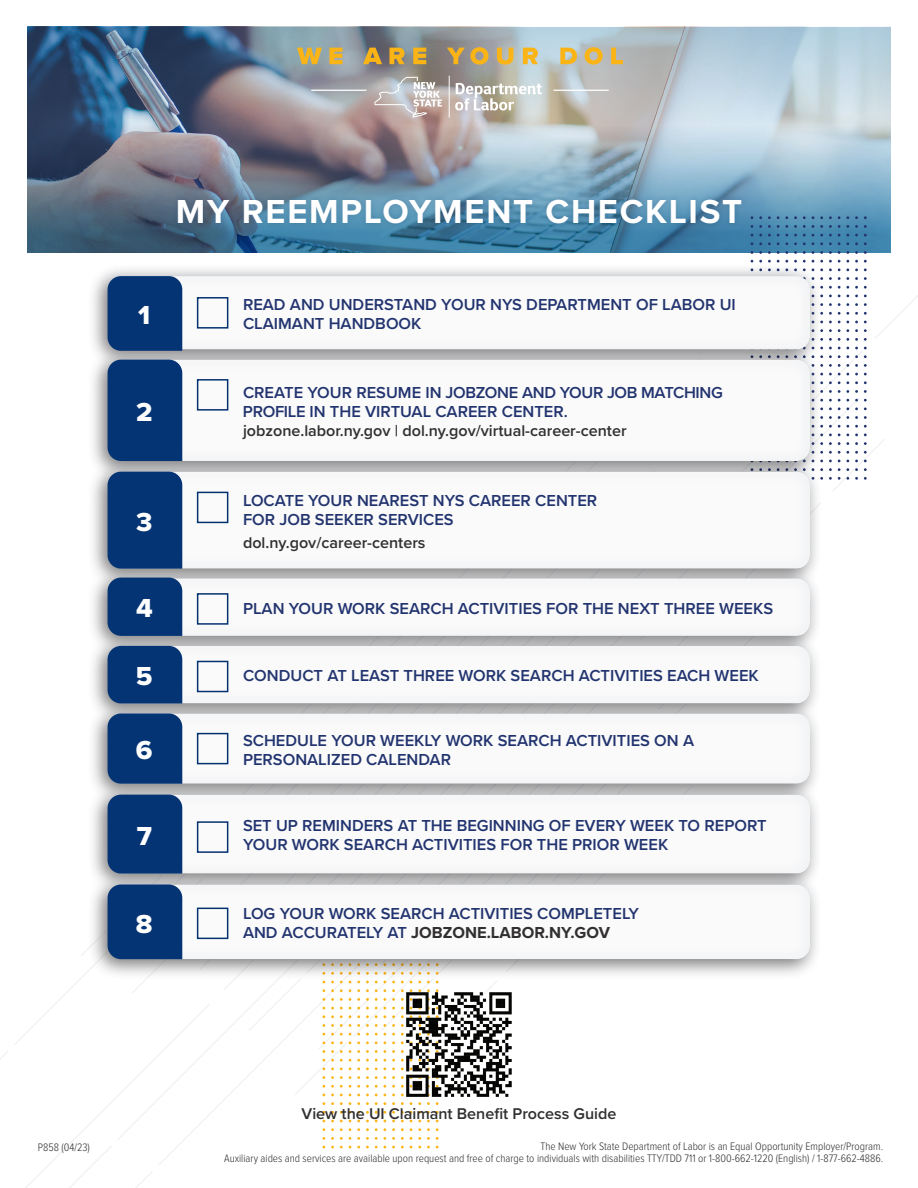
<style>
.page{position:relative;width:918px;height:1188px;background:#fff}
.page>*{position:absolute;margin:0;border:0;box-sizing:border-box;transform-origin:0 0}
.t1{font:700 34.5px "Proxima Nova";letter-spacing:.05em;color:#fff}
.t2{font:27px "Proxima Nova Extrabld";color:#fff}
.t3{font:600 16.5px/18.9px "Proxima Nova";color:#22346f}
.t4{font:600 16.2px "Proxima Nova";color:#312f30}
.t5{font:300 11.25px/11.2px "Proxima Nova Cond";color:#312f30;text-align:right}
.s1{font-weight:700;color:#312f30}
</style>
<div class="page">
<img style="left:27px;top:27px;width:864px;height:98px">
<img style="left:27px;top:125px;width:864px;height:128px">
<hr style="left:553px;top:90px;width:56px;height:1px;background:#fff">
<hr style="left:311px;top:90px;width:56px;height:1px;background:#fff">
<svg style="left:455px;top:83px;width:87px;height:27px"></svg>
<hr style="left:449px;top:76px;width:1px;height:42px;background:#fff">
<svg style="left:427px;top:82px;width:13px;height:25px"></svg>
<svg style="left:438px;top:99px;width:4px;height:8px"></svg>
<svg style="left:374px;top:77px;width:53px;height:41px;background:#c2bbbb"></svg>
<svg style="left:297px;top:48px;width:25px;height:16px"></svg>
<svg style="left:329px;top:48px;width:13px;height:16px"></svg>
<svg style="left:363px;top:48px;width:19px;height:16px"></svg>
<svg style="left:389px;top:48px;width:16px;height:16px"></svg>
<svg style="left:413px;top:48px;width:13px;height:16px"></svg>
<svg style="left:447px;top:47px;width:42px;height:18px"></svg>
<svg style="left:497px;top:48px;width:16px;height:17px"></svg>
<svg style="left:523px;top:48px;width:15px;height:16px"></svg>
<svg style="left:560px;top:48px;width:17px;height:16px"></svg>
<svg style="left:585px;top:47px;width:18px;height:18px"></svg>
<svg style="left:611px;top:48px;width:12px;height:16px"></svg>
<svg style="left:838px;top:477px;width:11px;height:3px"></svg>
<svg style="left:838px;top:468px;width:11px;height:3px"></svg>
<svg style="left:838px;top:460px;width:11px;height:2px"></svg>
<svg style="left:838px;top:451px;width:11px;height:3px"></svg>
<svg style="left:838px;top:442px;width:11px;height:3px"></svg>
<svg style="left:838px;top:434px;width:11px;height:2px"></svg>
<svg style="left:838px;top:425px;width:11px;height:3px"></svg>
<svg style="left:838px;top:416px;width:11px;height:3px"></svg>
<svg style="left:864px;top:399px;width:3px;height:11px"></svg>
<svg style="left:855px;top:399px;width:3px;height:11px"></svg>
<svg style="left:838px;top:399px;width:11px;height:11px"></svg>
<svg style="left:829px;top:399px;width:3px;height:11px"></svg>
<svg style="left:838px;top:390px;width:11px;height:3px"></svg>
<svg style="left:838px;top:381px;width:11px;height:3px"></svg>
<svg style="left:838px;top:373px;width:11px;height:2px"></svg>
<svg style="left:838px;top:364px;width:11px;height:3px"></svg>
<svg style="left:838px;top:355px;width:11px;height:3px"></svg>
<svg style="left:838px;top:347px;width:11px;height:2px"></svg>
<svg style="left:838px;top:338px;width:11px;height:3px"></svg>
<svg style="left:838px;top:329px;width:11px;height:3px"></svg>
<svg style="left:838px;top:321px;width:11px;height:2px"></svg>
<svg style="left:838px;top:312px;width:11px;height:3px"></svg>
<svg style="left:838px;top:303px;width:11px;height:3px"></svg>
<svg style="left:838px;top:295px;width:11px;height:2px"></svg>
<svg style="left:838px;top:286px;width:11px;height:3px"></svg>
<svg style="left:838px;top:277px;width:11px;height:3px"></svg>
<svg style="left:864px;top:260px;width:3px;height:11px"></svg>
<svg style="left:855px;top:260px;width:3px;height:11px"></svg>
<svg style="left:838px;top:260px;width:11px;height:11px"></svg>
<svg style="left:829px;top:260px;width:3px;height:11px"></svg>
<svg style="left:838px;top:251px;width:11px;height:3px"></svg>
<svg style="left:777px;top:251px;width:11px;height:3px"></svg>
<svg style="left:838px;top:242px;width:11px;height:3px"></svg>
<svg style="left:777px;top:242px;width:11px;height:3px"></svg>
<svg style="left:838px;top:234px;width:11px;height:2px"></svg>
<svg style="left:777px;top:234px;width:11px;height:2px"></svg>
<svg style="left:838px;top:225px;width:11px;height:3px"></svg>
<svg style="left:777px;top:225px;width:11px;height:3px"></svg>
<svg style="left:838px;top:216px;width:11px;height:3px"></svg>
<svg style="left:777px;top:216px;width:11px;height:3px"></svg>
<svg style="left:375px;top:1146px;width:11px;height:2px"></svg>
<svg style="left:375px;top:1137px;width:11px;height:3px"></svg>
<svg style="left:375px;top:1128px;width:11px;height:3px"></svg>
<svg style="left:375px;top:1120px;width:11px;height:2px"></svg>
<svg style="left:375px;top:1111px;width:11px;height:3px"></svg>
<svg style="left:375px;top:1102px;width:11px;height:3px"></svg>
<svg style="left:375px;top:1094px;width:11px;height:2px"></svg>
<svg style="left:375px;top:1085px;width:11px;height:3px"></svg>
<svg style="left:375px;top:1076px;width:11px;height:3px"></svg>
<svg style="left:375px;top:1068px;width:11px;height:2px"></svg>
<svg style="left:375px;top:1059px;width:11px;height:3px"></svg>
<svg style="left:375px;top:1050px;width:11px;height:3px"></svg>
<svg style="left:401px;top:1033px;width:2px;height:11px"></svg>
<svg style="left:392px;top:1033px;width:3px;height:11px"></svg>
<svg style="left:375px;top:1033px;width:11px;height:11px"></svg>
<svg style="left:366px;top:1033px;width:3px;height:11px"></svg>
<svg style="left:357px;top:1033px;width:3px;height:11px"></svg>
<svg style="left:349px;top:1033px;width:2px;height:11px"></svg>
<svg style="left:340px;top:1033px;width:3px;height:11px"></svg>
<svg style="left:331px;top:1033px;width:3px;height:11px"></svg>
<svg style="left:322px;top:1033px;width:3px;height:11px"></svg>
<svg style="left:375px;top:1024px;width:11px;height:3px"></svg>
<svg style="left:375px;top:1015px;width:11px;height:3px"></svg>
<svg style="left:375px;top:1007px;width:11px;height:2px"></svg>
<svg style="left:375px;top:998px;width:11px;height:3px"></svg>
<svg style="left:375px;top:989px;width:11px;height:3px"></svg>
<svg style="left:375px;top:981px;width:11px;height:2px"></svg>
<div style="left:93px;top:260px;width:734px;height:106px;background:#053474;opacity:.32"></div>
<div style="left:172px;top:193px;width:575px;height:37px;background:#002953;opacity:.2"></div>
<svg style="left:93px;top:341px;width:15px;height:3px"></svg>
<div style="left:93px;top:344px;width:734px;height:133px;background:#053474;opacity:.32"></div>
<div style="left:89px;top:453px;width:44px;height:133px;background:#fff"></div>
<div style="left:92px;top:456px;width:735px;height:129px;background:#053474;opacity:.32"></div>
<div style="left:89px;top:560px;width:45px;height:93px;background:#fff"></div>
<div style="left:92px;top:562px;width:735px;height:90px;background:#053474;opacity:.32"></div>
<div style="left:89px;top:628px;width:44px;height:93px;background:#fff"></div>
<div style="left:92px;top:630px;width:735px;height:90px;background:#053474;opacity:.32"></div>
<div style="left:89px;top:695px;width:706px;height:105px;background:#f7f7f8"></div>
<div style="left:92px;top:697px;width:735px;height:103px;background:#053474;opacity:.32"></div>
<div style="left:89px;top:775px;width:705px;height:115px;background:#f8f8f8"></div>
<div style="left:92px;top:778px;width:735px;height:112px;background:#053474;opacity:.32"></div>
<div style="left:87px;top:873px;width:735px;height:107px;background:#fbfbfb"></div>
<div style="left:89px;top:866px;width:44px;height:110px;background:#fff"></div>
<div style="left:92px;top:868px;width:735px;height:107px;background:#053474;opacity:.32"></div>
<div style="left:197px;top:297px;width:31px;height:32px;background:#fff;border:2px solid #053474"></div>
<div style="left:197px;top:379px;width:31px;height:32px;background:#fff;border:2px solid #053474"></div>
<div style="left:197px;top:492px;width:31px;height:31px;background:#fff;border:2px solid #053474"></div>
<div style="left:197px;top:593px;width:31px;height:32px;background:#fff;border:2px solid #053474"></div>
<div style="left:197px;top:661px;width:31px;height:31px;background:#fff;border:2px solid #053474"></div>
<div style="left:197px;top:733px;width:31px;height:31px;background:#fff;border:2px solid #053474"></div>
<div style="left:197px;top:821px;width:31px;height:32px;background:#fff;border:2px solid #053474"></div>
<div style="left:197px;top:908px;width:31px;height:31px;background:#fff;border:2px solid #053474"></div>
<div style="left:108px;top:276px;width:74px;height:75px;background:#053474"></div>
<div style="left:108px;top:360px;width:74px;height:101px;background:#053474"></div>
<div style="left:108px;top:472px;width:74px;height:97px;background:#053474"></div>
<div style="left:108px;top:578px;width:74px;height:58px;background:#053474"></div>
<div style="left:108px;top:646px;width:74px;height:58px;background:#053474"></div>
<div style="left:108px;top:713px;width:74px;height:71px;background:#053474"></div>
<div style="left:108px;top:795px;width:74px;height:79px;background:#053474"></div>
<div style="left:108px;top:884px;width:74px;height:75px;background:#053474"></div>
<img style="left:403px;top:988px;width:109px;height:109px">
<h1 class="t1" style="left:176px;top:186px;width:568px">MY REEMPLOYMENT CHECKLIST</h1>
<h2 class="t2" style="left:138px;top:295px;width:14px">1</h2>
<h2 class="t2" style="left:136px;top:392px;width:18px">2</h2>
<h2 class="t2" style="left:136px;top:502px;width:18px">3</h2>
<h2 class="t2" style="left:136px;top:588px;width:18px">4</h2>
<h2 class="t2" style="left:136px;top:656px;width:18px">5</h2>
<h2 class="t2" style="left:136px;top:730px;width:18px">6</h2>
<h2 class="t2" style="left:137px;top:816px;width:17px">7</h2>
<h2 class="t2" style="left:136px;top:903px;width:18px">8</h2>
<p class="t3" style="left:243px;top:294px;width:494px">READ AND UNDERSTAND YOUR NYS DEPARTMENT OF LABOR UI<br>CLAIMANT HANDBOOK</p>
<p class="t3" style="left:243px;top:383px;width:481px">CREATE YOUR RESUME IN JOBZONE AND YOUR JOB MATCHING<br>PROFILE IN THE VIRTUAL CAREER CENTER.</p>
<p class="t4" style="left:243px;top:418px;width:385px">jobzone.labor.ny.gov | dol.ny.gov/virtual-career-center</p>
<p class="t3" style="left:243px;top:490px;width:356px">LOCATE YOUR NEAREST NYS CAREER CENTER<br>FOR JOB SEEKER SERVICES</p>
<p class="t4" style="left:243px;top:530px;width:184px">dol.ny.gov/career-centers</p>
<p class="t3" style="left:243px;top:598px;width:532px">PLAN YOUR WORK SEARCH ACTIVITIES FOR THE NEXT THREE WEEKS</p>
<p class="t3" style="left:243px;top:666px;width:517px">CONDUCT AT LEAST THREE WORK SEARCH ACTIVITIES EACH WEEK</p>
<p class="t3" style="left:243px;top:730px;width:453px">SCHEDULE YOUR WEEKLY WORK SEARCH ACTIVITIES ON A<br>PERSONALIZED CALENDAR</p>
<p class="t3" style="left:243px;top:816px;width:525px">SET UP REMINDERS AT THE BEGINNING OF EVERY WEEK TO REPORT<br>YOUR WORK SEARCH ACTIVITIES FOR THE PRIOR WEEK</p>
<p class="t3" style="left:243px;top:903px;width:397px">LOG YOUR WORK SEARCH ACTIVITIES COMPLETELY<br>AND ACCURATELY AT <span class="s1">JOBZONE.LABOR.NY.GOV</span></p>
<p class="t4" style="left:302px;top:1102px;width:316px">View the UI Claimant Benefit Process Guide</p>
<p class="t5" style="left:38px;top:1141px;width:54px">P858 (04/23)</p>
<p class="t5" style="left:224px;top:1140px;width:661px">The New York State Department of Labor is an Equal Opportunity Employer/Program.<br>Auxiliary aides and services are available upon request and free of charge to individuals with disabilities TTY/TDD 711 or 1-800-662-1220 (English) / 1-877-662-4886.</p>
</div>
